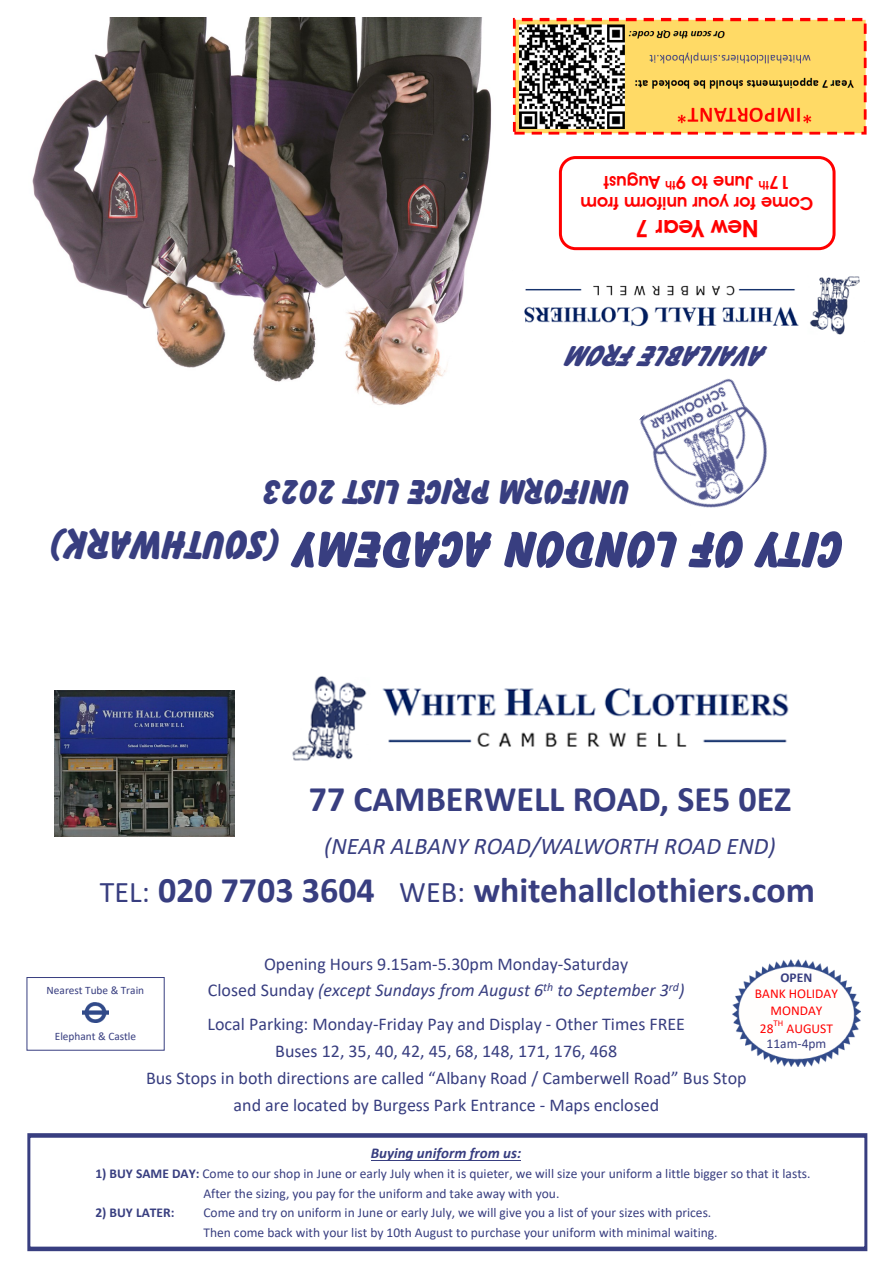
<style>
.page{position:relative;width:893px;height:1263px;background:#fff}
.page>*{position:absolute;margin:0;border:0;box-sizing:border-box;transform-origin:0 0}
.t1{font:54px "Balloon";color:#383e80}
.t2{font:42px "Balloon";color:#383e80}
.t3{font:700 36px "Calibri";color:#383e80}
.t4{font:36px "Balloon";color:#383e80}
.t5{font:italic 30px "Balloon";color:#383e80}
.t6{font:italic 24px "Calibri";color:#383e80}
.t7{font:600 24px "Avant Garde IT Cby BT";color:#f00}
.t8{font:18px/26.8px "Calibri";color:#383e80;text-align:center}
.t9{font:600 18px/21.5px "Avant Garde IT Cby BT";color:#f00;text-align:center}
.t10{font:italic 700 15px "Calibri";color:#383e80}
.t11{font:13.5px/19.6px "Calibri";color:#383e80}
.t12{font:13.5px "Calibri";color:#f00}
.t13{font:700 13.5px "Calibri";color:#383e80}
.t14{font:11.4px "Calibri";color:#383e80}
.t15{font:8.85px "Calibri";color:#f00}
.s1{font-weight:400;font-size:30px}
.s2{font-style:italic}
.s3{font-weight:700}
</style>
<div class="page">
<img style="left:32px;top:18px;width:481px;height:387px">
<div style="left:27px;top:977px;width:138px;height:73px;border:1px solid #383e80"></div>
<img style="left:83px;top:1002px;width:26px;height:21px">
<img style="left:733px;top:959px;width:128px;height:107px">
<img style="left:292px;top:676px;width:497px;height:85px">
<img style="left:54px;top:690px;width:180px;height:147px">
<img style="left:512px;top:270px;width:348px;height:72px">
<img style="left:639px;top:378px;width:128px;height:130px">
<div style="left:559px;top:156px;width:277px;height:94px;border:3px solid #f00;border-radius:15px"></div>
<img style="left:513px;top:17px;width:354px;height:118px">
<img style="left:812px;top:43px;width:43px;height:30px">
<div style="left:27px;top:1134px;width:841px;height:117px;border:4px solid #383e80"></div>
<hr style="left:371px;top:1160px;width:150px;height:1px;background:#383e80">
<p class="t9" style="left:813px;top:214px;width:234px;rotate:-180deg">Come for your uniform from<br>71 <sup>th</sup> June to 9<sup>th</sup> August</p>
<p class="t7" style="left:759px;top:243px;width:125px;rotate:-180deg">New Year 7</p>
<p class="t5" style="left:767px;top:371px;width:210px;rotate:-180deg">AV AILABLEF ROM</p>
<p class="t4" style="left:630px;top:510px;width:368px;rotate:-180deg">Uniform Price list 2023</p>
<p class="t2" style="left:280px;top:566px;width:232px;rotate:-180deg">(SOUTHWARK)</p>
<p class="t1" style="left:842px;top:576px;width:550px;rotate:-180deg">CITY OF LONDON ACADEMY</p>
<h1 class="t3" style="left:309px;top:784px;width:484px">77 CAMBERWELL ROAD, SE5 0EZ</h1>
<p class="t6" style="left:324px;top:835px;width:453px">(NEAR ALBANY ROAD/WALWORTH ROAD END)</p>
<p class="t3" style="left:100px;top:875px;width:717px"><span class="s1">TEL:</span> 020 7703 3604 <span class="s1">WEB:</span> whitehallclothiers.com</p>
<p class="t8" style="left:208px;top:951px;width:478px;line-height:26.1px">Opening Hours 9.15am-5.30pm Monday-Saturday<br>Closed Sunday <span class="s2">(except Sundays from August 6</span><sup>th</sup> <span class="s2">to September 3</span><sup>rd</sup><span class="s2">)</span></p>
<p class="t8" style="left:146px;top:1010px;width:602px">Local Parking: Monday-Friday Pay and Display - Other Times FREE<br>Buses 12, 35, 40, 42, 45, 68, 148, 171, 176, 468<br>Bus Stops in both directions are called “Albany Road / Camberwell Road” Bus Stop and are located by Burgess Park Entrance - Maps enclosed</p>
<p class="t14" style="left:47px;top:983px;width:99px">Nearest Tube &amp; Train</p>
<p class="t14" style="left:55px;top:1028px;width:83px">Elephant &amp; Castle</p>
<p class="t13" style="left:780px;top:972px;width:33px">OPEN</p>
<p class="t12" style="left:755px;top:984px;width:85px">BANK HOLIDAY</p>
<p class="t12" style="left:771px;top:1001px;width:53px">MONDAY</p>
<p class="t12" style="left:760px;top:1019px;width:15px">28</p>
<p class="t15" style="left:774px;top:1017px;width:11px">TH</p>
<p class="t12" style="left:787px;top:1019px;width:48px">AUGUST</p>
<p class="t11" style="left:767px;top:1033px;width:61px">11am-4pm</p>
<p class="t10" style="left:371px;top:1142px;width:152px">Buying uniform from us:</p>
<p class="t11" style="left:95px;top:1163px;width:717px"><span class="s3">1) BUY SAME DAY:</span> Come to our shop in June or early July when it is quieter, we will size your uniform a little bigger so that it lasts.</p>
<p class="t13" style="left:95px;top:1203px;width:81px">2) BUY LATER:</p>
<p class="t11" style="left:203px;top:1183px;width:516px">After the sizing, you pay for the uniform and take away with you.<br>Come and try on uniform in June or early July, we will give you a list of your sizes with prices.<br>Then come back with your list by 10th August to purchase your uniform with minimal waiting.</p>
</div>
